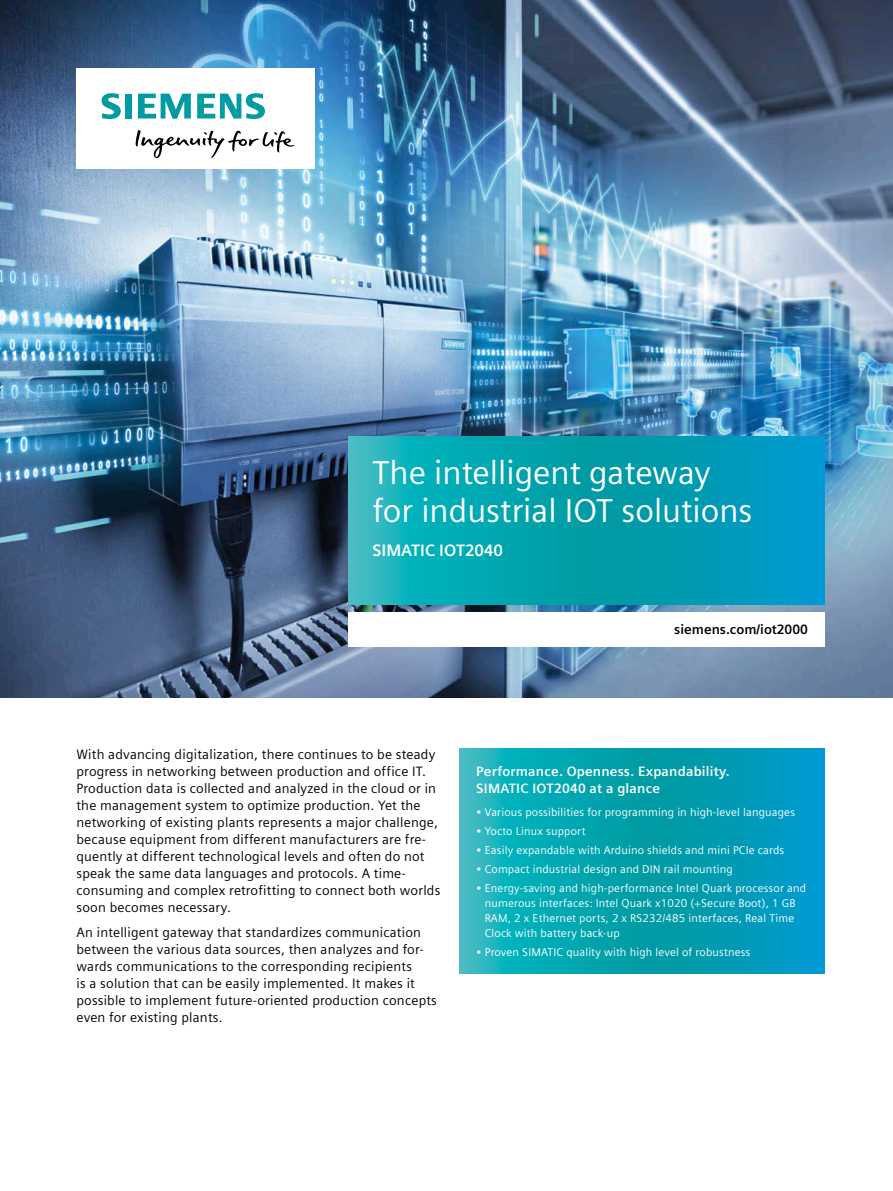
<style>
.page{position:relative;width:893px;height:1191px;background:#fff}
.page>*{position:absolute;margin:0;border:0;box-sizing:border-box;transform-origin:0 0}
.t1{font:33px/38.2px "Siemens Sans Global";color:#fff}
.t2{font:700 16.5px "Siemens Sans Global";color:#fff}
.t3{font:13.5px/17px "Siemens Sans Global";letter-spacing:.015em;color:#000}
.t4{font:700 13.5px/17px "Siemens Sans Global";letter-spacing:.015em;color:#fff}
.t5{font:700 13.5px "Siemens Sans Global";color:#000}
.t6{font:11.25px/14.9px "Siemens Sans Global";letter-spacing:.015em;color:#fff}
</style>
<div class="page">
<img style="left:0;top:0;width:893px;height:697px">
<div style="left:77px;top:68px;width:238px;height:101px;background:#fff"></div>
<svg style="left:135px;top:130px;width:160px;height:28px"></svg>
<svg style="left:102px;top:93px;width:30px;height:26px"></svg>
<svg style="left:138px;top:94px;width:53px;height:25px"></svg>
<svg style="left:197px;top:93px;width:68px;height:26px"></svg>
<div style="left:349px;top:612px;width:476px;height:34px;background:#fff"></div>
<svg style="left:459px;top:748px;width:366px;height:225px;background:#06a3b5"></svg>
<svg style="left:349px;top:436px;width:476px;height:168px;background:#05a2b5"></svg>
<h1 class="t1" style="left:372px;top:455px;width:382px">The intelligent gateway for industrial IOT solutions</h1>
<p class="t2" style="left:372px;top:541px;width:132px">SIMATIC IOT2040</p>
<p class="t5" style="left:674px;top:622px;width:135px">siemens.com/iot2000</p>
<p class="t3" style="left:77px;top:746px;width:365px">With advancing digitalization, there continues to be steady progress in networking between production and office IT.<br>Production data is collected and analyzed in the cloud or in the management system to optimize production. Yet the networking of existing plants represents a major challenge, because equipment from different manufacturers are fre&shy;quently at different technological levels and often do not speak the same data languages and protocols. A time&shy;consuming and complex retrofitting to connect both worlds soon becomes necessary.</p>
<p class="t3" style="left:77px;top:924px;width:362px">An intelligent gateway that standardizes communication between the various data sources, then analyzes and for&shy;wards communications to the corresponding recipients<br>is a solution that can be easily implemented. It makes it possible to implement future-oriented production concepts even for existing plants.</p>
<p class="t4" style="left:476px;top:762px;width:255px">Performance. Openness. Expandability.<br>SIMATIC IOT2040 at a glance</p>
<p class="t6" style="left:476px;top:805px;width:320px">• Various possibilities for programming in high-level languages</p>
<p class="t6" style="left:476px;top:824px;width:111px">• Yocto Linux support</p>
<p class="t6" style="left:476px;top:843px;width:310px">• Easily expandable with Arduino shields and mini PCIe cards</p>
<p class="t6" style="left:476px;top:862px;width:258px">• Compact industrial design and DIN rail mounting</p>
<p class="t6" style="left:485px;top:881px;width:323px;text-indent:-9px">• Energy-saving and high-performance Intel Quark processor and numerous interfaces: Intel Quark x1020 (+Secure Boot), 1 GB RAM, 2 x Ethernet ports, 2 x RS232/485 interfaces, Real Time Clock with battery back-up</p>
<p class="t6" style="left:476px;top:945px;width:276px">• Proven SIMATIC quality with high level of robustness</p>
</div>
